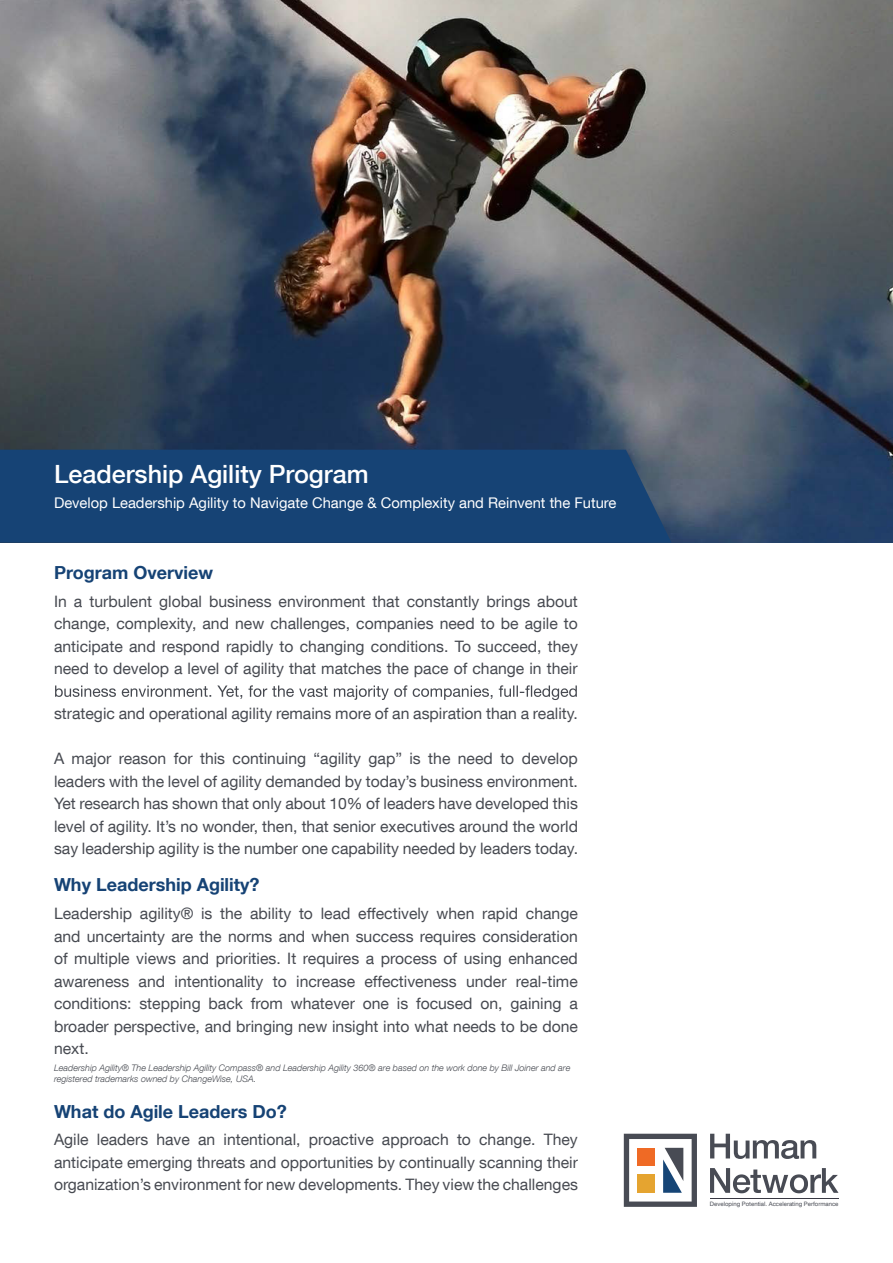
<style>
.page{position:relative;width:893px;height:1263px;background:#fff}
.page>*{position:absolute;margin:0;border:0;box-sizing:border-box;transform-origin:0 0}
.t1{font:500 25.2px "Helvetica Neue LT Com";color:#fff}
.t2{font:700 18px "Helvetica Neue LT Com";color:#164375}
.t3{font:15.75px/22.5px "Helvetica Neue LT Com";color:#474a51;text-align:justify}
.t4{font:14.7px "Helvetica Neue LT Com";color:#fff}
.t5{font:italic 300 9px/10.8px "Helvetica Neue LT Com";color:#474a51}
.t6{font:6px "Helvetica Neue LT Com";color:#484b54}
</style>
<div class="page">
<svg style="left:55px;top:685px;width:522px;height:15px"></svg>
<img style="left:0;top:0;width:893px;height:543px">
<div style="left:0;top:450px;width:671px;height:93px;background:#164375"></div>
<svg style="left:624px;top:1134px;width:73px;height:73px"></svg>
<svg style="left:710px;top:1134px;width:106px;height:25px"></svg>
<svg style="left:710px;top:1168px;width:128px;height:25px"></svg>
<hr style="left:710px;top:1198px;width:128px;height:1px;background:#383843">
<h1 class="t1" style="left:54px;top:459px;width:316px">Leadership Agility Program</h1>
<p class="t4" style="left:54px;top:494px;width:564px">Develop Leadership Agility to Navigate Change &amp; Complexity and Reinvent the Future</p>
<p class="t2" style="left:54px;top:561px;width:161px">Program Overview</p>
<p class="t3" style="left:54px;top:589px;width:525px">In a turbulent global business environment that constantly brings about change, complexity, and new challenges, companies need to be agile to anticipate and respond rapidly to changing conditions. To succeed, they need to develop a level of agility that matches the pace of change in their</p>
<p class="t3" style="left:54px;top:702px;width:525px">strategic and operational agility remains more of an aspiration than a reality.</p>
<p class="t3" style="left:54px;top:747px;width:526px">A major reason for this continuing “agility gap” is the need to develop leaders with the level of agility demanded by today’s business environment.<br>Yet research has shown that only about 10% of leaders have developed this level of agility. It’s no wonder, then, that senior executives around the world say leadership agility is the number one capability needed by leaders today.</p>
<p class="t2" style="left:54px;top:873px;width:207px">Why Leadership Agility?</p>
<p class="t3" style="left:54px;top:902px;width:525px">Leadership agility® is the ability to lead effectively when rapid change and uncertainty are the norms and when success requires consideration of multiple views and priorities. It requires a process of using enhanced awareness and intentionality to increase effectiveness under real-time conditions: stepping back from whatever one is focused on, gaining a broader perspective, and bringing new insight into what needs to be done next.</p>
<p class="t5" style="left:54px;top:1062px;width:518px">Leadership Agility® The Leadership Agility Compass® and Leadership Agility 360® are based on the work done by Bill Joiner and are registered trademarks owned by ChangeWise, USA.</p>
<p class="t2" style="left:54px;top:1100px;width:234px">What do Agile Leaders Do?</p>
<p class="t3" style="left:54px;top:1128px;width:526px">Agile leaders have an intentional, proactive approach to change. They anticipate emerging threats and opportunities by continually scanning their organization’s environment for new developments. They view the challenges</p>
<p class="t6" style="left:710px;top:1201px;width:130px">Developing Potential. Accelerating Performance</p>
</div>
